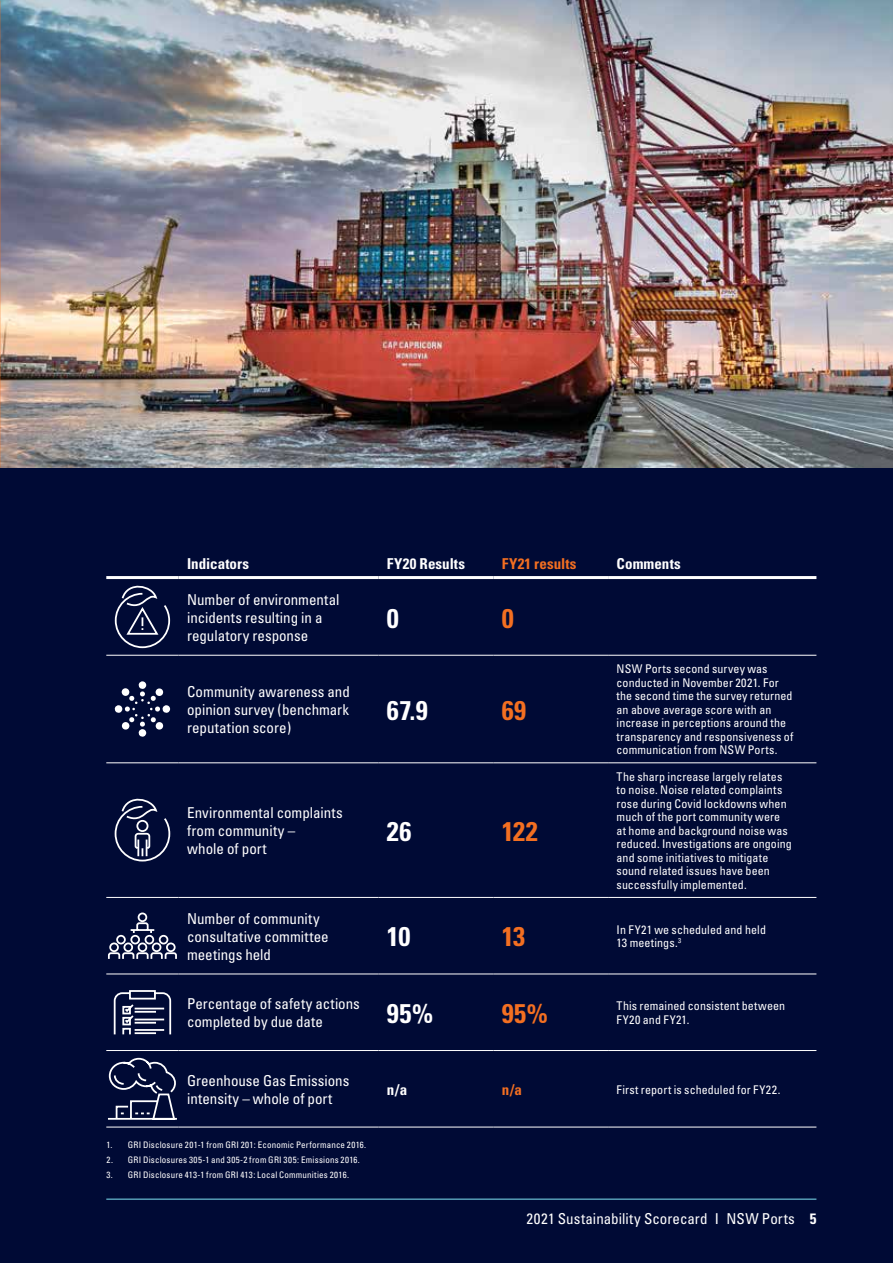
<style>
.page{position:relative;width:893px;height:1263px;background:#fff}
.page>*{position:absolute;margin:0;border:0;box-sizing:border-box;transform-origin:0 0}
.t1{font:700 condensed 27px "Univers";letter-spacing:.015em;color:#fff}
.t2{font:700 condensed 27px "Univers";letter-spacing:.015em;color:#f36f21}
.t3{font:condensed 15px/18px "Univers";color:#fff}
.t4{font:700 condensed 15px "Univers";letter-spacing:.005em;color:#fff}
.t5{font:700 condensed 15px "Univers";letter-spacing:.01em;color:#f36f21}
.t6{font:condensed 12px/13.5px "Univers";letter-spacing:.01em;color:#fff}
.t7{font:condensed 9px "Univers";letter-spacing:.02em;color:#fff}
.s1{font-weight:700}
</style>
<div class="page">
<div style="left:0;top:468px;width:893px;height:795px;background:#000a35"></div>
<img style="left:0;top:0;width:893px;height:468px">
<hr style="left:106px;top:655px;width:73px;height:1px;background:#fff">
<hr style="left:179px;top:655px;width:199px;height:1px;background:#fff">
<hr style="left:378px;top:655px;width:115px;height:1px;background:#fff">
<hr style="left:493px;top:655px;width:115px;height:1px;background:#fff">
<hr style="left:608px;top:655px;width:208px;height:1px;background:#fff">
<hr style="left:106px;top:762px;width:73px;height:1px;background:#fff">
<hr style="left:179px;top:762px;width:199px;height:1px;background:#fff">
<hr style="left:378px;top:762px;width:115px;height:1px;background:#fff">
<hr style="left:493px;top:762px;width:115px;height:1px;background:#fff">
<hr style="left:608px;top:762px;width:208px;height:1px;background:#fff">
<hr style="left:106px;top:897px;width:73px;height:1px;background:#fff">
<hr style="left:179px;top:897px;width:199px;height:1px;background:#fff">
<hr style="left:378px;top:897px;width:115px;height:1px;background:#fff">
<hr style="left:493px;top:897px;width:115px;height:1px;background:#fff">
<hr style="left:608px;top:897px;width:208px;height:1px;background:#fff">
<hr style="left:106px;top:973px;width:73px;height:1px;background:#fff">
<hr style="left:179px;top:973px;width:199px;height:1px;background:#fff">
<hr style="left:378px;top:973px;width:115px;height:1px;background:#fff">
<hr style="left:493px;top:973px;width:115px;height:1px;background:#fff">
<hr style="left:608px;top:973px;width:208px;height:1px;background:#fff">
<hr style="left:106px;top:1050px;width:73px;height:1px;background:#fff">
<hr style="left:179px;top:1050px;width:199px;height:1px;background:#fff">
<hr style="left:378px;top:1050px;width:115px;height:1px;background:#fff">
<hr style="left:493px;top:1050px;width:115px;height:1px;background:#fff">
<hr style="left:608px;top:1050px;width:208px;height:1px;background:#fff">
<hr style="left:106px;top:1127px;width:73px;height:1px;background:#fff">
<hr style="left:179px;top:1127px;width:199px;height:1px;background:#fff">
<hr style="left:378px;top:1127px;width:115px;height:1px;background:#fff">
<hr style="left:493px;top:1127px;width:115px;height:1px;background:#fff">
<hr style="left:608px;top:1127px;width:208px;height:1px;background:#fff">
<hr style="left:106px;top:576px;width:73px;height:3px;background:#fff">
<hr style="left:179px;top:576px;width:199px;height:3px;background:#fff">
<hr style="left:378px;top:576px;width:115px;height:3px;background:#fff">
<hr style="left:493px;top:576px;width:115px;height:3px;background:#fff">
<hr style="left:608px;top:576px;width:208px;height:3px;background:#fff">
<svg style="left:114px;top:585px;width:57px;height:64px"></svg>
<svg style="left:114px;top:681px;width:56px;height:56px"></svg>
<svg style="left:114px;top:798px;width:57px;height:64px"></svg>
<svg style="left:108px;top:912px;width:69px;height:47px"></svg>
<svg style="left:113px;top:990px;width:59px;height:45px"></svg>
<svg style="left:108px;top:1057px;width:69px;height:63px"></svg>
<hr style="left:106px;top:1198px;width:710px;height:2px;background:#559cb5">
<p class="t4" style="left:187px;top:554px;width:63px">Indicators</p>
<p class="t4" style="left:387px;top:554px;width:80px">FY20 Results</p>
<p class="t5" style="left:502px;top:554px;width:76px">FY21 results</p>
<p class="t4" style="left:617px;top:554px;width:66px">Comments</p>
<p class="t3" style="left:187px;top:590px;width:154px">Number of environmental incidents resulting in a regulatory response</p>
<h1 class="t1" style="left:387px;top:601px;width:13px">0</h1>
<h1 class="t2" style="left:502px;top:601px;width:13px">0</h1>
<p class="t3" style="left:187px;top:682px;width:164px;text-align:justify">Community awareness and opinion survey (benchmark reputation score)</p>
<p class="t3" style="left:187px;top:803px;width:157px">Environmental complaints from community –<br>whole of port</p>
<p class="t3" style="left:187px;top:909px;width:143px">Number of community consultative committee meetings held</p>
<h1 class="t1" style="left:387px;top:694px;width:42px">67.9</h1>
<h1 class="t2" style="left:502px;top:694px;width:26px">69</h1>
<h1 class="t1" style="left:387px;top:815px;width:26px">26</h1>
<h1 class="t2" style="left:502px;top:815px;width:38px">122</h1>
<p class="t6" style="left:617px;top:662px;width:178px">NSW Ports second survey was conducted in November 2021. For the second time the survey returned an above average score with an increase in perceptions around the transparency and responsiveness of communication from NSW Ports.</p>
<p class="t6" style="left:617px;top:770px;width:177px">The sharp increase largely relates to noise. Noise related complaints rose during Covid lockdowns when much of the port community were at home and background noise was reduced. Investigations are ongoing and some initiatives to mitigate sound related issues have been successfully implemented.</p>
<h1 class="t1" style="left:387px;top:920px;width:25px">10</h1>
<h1 class="t2" style="left:502px;top:920px;width:25px">13</h1>
<p class="t6" style="left:617px;top:922px;width:151px">In FY21 we scheduled and held<br>13 meetings.<sup>3</sup></p>
<p class="t3" style="left:187px;top:995px;width:174px">Percentage of safety actions completed by due date</p>
<h1 class="t1" style="left:387px;top:997px;width:48px">95%</h1>
<h1 class="t2" style="left:502px;top:997px;width:48px">95%</h1>
<p class="t6" style="left:617px;top:999px;width:170px">This remained consistent between<br>FY20 and FY21.</p>
<p class="t3" style="left:187px;top:1071px;width:164px">Greenhouse Gas Emissions intensity – whole of port</p>
<p class="t4" style="left:387px;top:1080px;width:22px">n/a</p>
<p class="t5" style="left:502px;top:1080px;width:22px">n/a</p>
<p class="t6" style="left:617px;top:1082px;width:165px">First report is scheduled for FY22.</p>
<p class="t7" style="left:107px;top:1139px;width:261px">1. GRI Disclosure 201-1 from GRI 201: Economic Performance 2016.</p>
<p class="t7" style="left:107px;top:1154px;width:255px">2. GRI Disclosures 305-1 and 305-2 from GRI 305: Emissions 2016.</p>
<p class="t7" style="left:107px;top:1169px;width:244px">3. GRI Disclosure 413-1 from GRI 413: Local Communities 2016.</p>
<p class="t3" style="left:527px;top:1209px;width:291px">2021 Sustainability Scorecard I NSW Ports <span class="s1">5</span></p>
</div>
